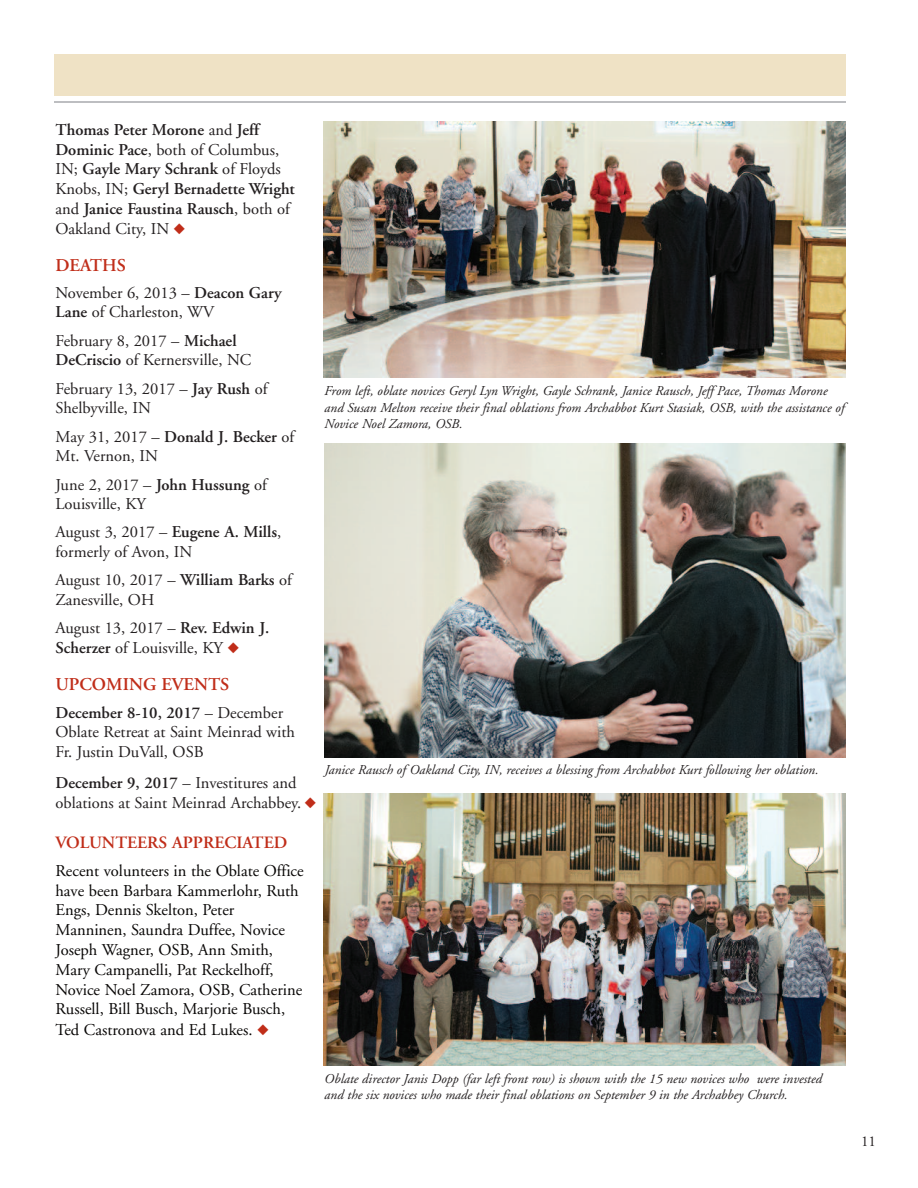
<style>
.page{position:relative;width:918px;height:1188px;background:#fff}
.page>*{position:absolute;margin:0;border:0;box-sizing:border-box;transform-origin:0 0}
.t1{font:600 18px "Adobe Garamond";color:#c02d19}
.t2{font:600 17.25px "Adobe Garamond";color:#c02d19}
.t3{font:16.5px/19.5px "Adobe Garamond";color:#231f20}
.t4{font:16.5px/19.8px "Adobe Garamond";color:#070504}
.t5{font:600 16.5px/20px "Adobe Garamond";color:#231f20}
.t6{font:15px "Adobe Garamond";color:#231f20}
.t7{font:italic 13.5px/16.2px "Adobe Garamond";color:#231f20}
.s1{font-weight:400}
.s2{color:#c02d19}
.s3{font-weight:600}
</style>
<div class="page">
<div style="left:54px;top:54px;width:792px;height:42px;background:#efe2c5"></div>
<hr style="left:54px;top:101px;width:792px;height:2px;background:#a8a9ad">
<img style="left:324px;top:122px;width:522px;height:256px">
<img style="left:324px;top:444px;width:522px;height:313px">
<img style="left:324px;top:794px;width:522px;height:271px">
<p class="t5" style="left:55px;top:121px;width:241px">Thomas Peter Morone <span class="s1">and</span> Jeff<br>Dominic Pace<span class="s1">, both of Columbus,<br>IN;</span> Gayle Mary Schrank <span class="s1">of Floyds<br>Knobs, IN;</span> Geryl Bernadette Wright <span class="s1">and</span> Janice Faustina Rausch<span class="s1">, both of<br>Oakland City, IN</span> <span class="s2">◆</span></p>
<p class="t1" style="left:56px;top:258px;width:72px">DEATHS</p>
<p class="t3" style="left:56px;top:284px;width:227px">November 6, 2013 – <span class="s3">Deacon Gary<br>Lane</span> of Charleston, WV</p>
<p class="t3" style="left:56px;top:332px;width:197px">February 8, 2017 – <span class="s3">Michael<br>DeCriscio</span> of Kernersville, NC</p>
<p class="t3" style="left:56px;top:380px;width:214px">February 13, 2017 – <span class="s3">Jay Rush</span> of<br>Shelbyville, IN</p>
<p class="t3" style="left:56px;top:428px;width:240px">May 31, 2017 – <span class="s3">Donald J. Becker</span> of<br>Mt. Vernon, IN</p>
<p class="t3" style="left:56px;top:476px;width:213px">June 2, 2017 – <span class="s3">John Hussung</span> of<br>Louisville, KY</p>
<p class="t3" style="left:56px;top:524px;width:227px">August 3, 2017 – <span class="s3">Eugene A. Mills</span>, formerly of Avon, IN</p>
<p class="t3" style="left:56px;top:572px;width:238px">August 10, 2017 – <span class="s3">William Barks</span> of<br>Zanesville, OH</p>
<p class="t3" style="left:56px;top:620px;width:215px">August 13, 2017 – <span class="s3">Rev. Edwin J.<br>Scherzer</span> of Louisville, KY <span class="s2">◆</span></p>
<p class="t1" style="left:56px;top:677px;width:175px">UPCOMING EVENTS</p>
<p class="t3" style="left:56px;top:704px;width:241px"><span class="s3">December 8-10, 2017</span> – December<br>Oblate Retreat at Saint Meinrad with<br>Fr. Justin DuVall, OSB</p>
<p class="t3" style="left:56px;top:774px;width:262px;line-height:20.2px"><span class="s3">December 9, 2017</span> – Investitures and oblations at Saint Meinrad Archabbey. <span class="s2">◆</span></p>
<p class="t2" style="left:56px;top:836px;width:233px">VOLUNTEERS APPRECIATED</p>
<p class="t4" style="left:55px;top:862px;width:250px">Recent volunteers in the Oblate Office have been Barbara Kammerlohr, Ruth Engs, Dennis Skelton, Peter Manninen, Saundra Duffee, Novice Joseph Wagner, OSB, Ann Smith, Mary Campanelli, Pat Reckelhoff, Novice Noel Zamora, OSB, Catherine Russell, Bill Busch, Marjorie Busch, Ted Castronova and Ed Lukes. <span class="s2">◆</span></p>
<p class="t7" style="left:324px;top:384px;width:521px">From left, oblate novices Geryl Lyn Wright, Gayle Schrank, Janice Rausch, Jeff Pace, Thomas Morone and Susan Melton receive their final oblations from Archabbot Kurt Stasiak, OSB, with the assistance of<br>Novice Noel Zamora, OSB.</p>
<p class="t7" style="left:324px;top:763px;width:496px">Janice Rausch of Oakland City, IN, receives a blessing from Archabbot Kurt following her oblation.</p>
<p class="t7" style="left:324px;top:1072px;width:499px">Oblate director Janis Dopp (far left front row) is shown with the 15 new novices who were invested and the six novices who made their final oblations on September 9 in the Archabbey Church.</p>
<p class="t6" style="left:861px;top:1136px;width:16px">11</p>
</div>
